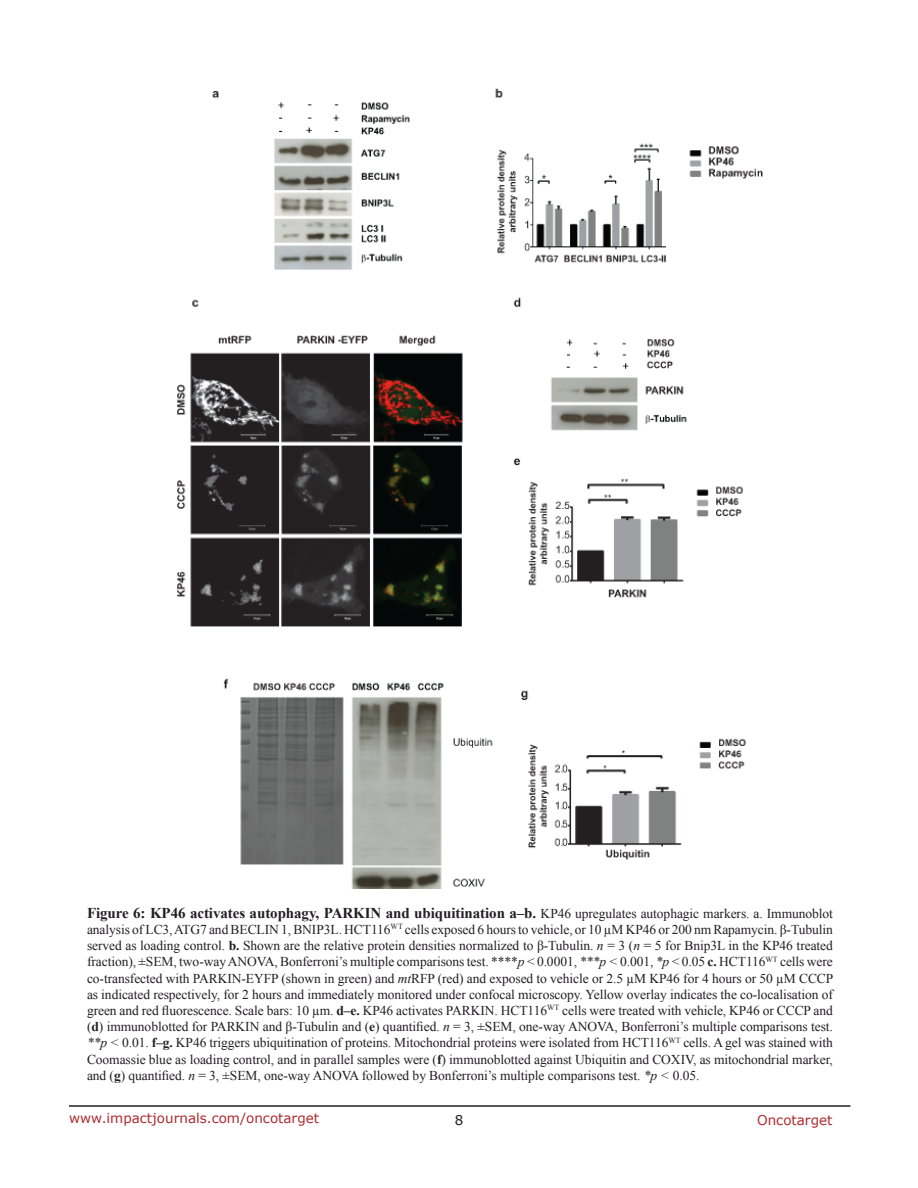
<style>
.page{position:relative;width:918px;height:1188px;background:#fff}
.page>*{position:absolute;margin:0;border:0;box-sizing:border-box;transform-origin:0 0}
.FigureText{font:700 15px "Times New Roman";letter-spacing:-.005em;color:#221f22}
.FigureText-2{font:13.5px/16.2px "Times New Roman";letter-spacing:-.005em;color:#221f22;text-align:justify}
.t1{font:13.5px "Verdana";color:#ac2b31}
.t2{font:13.5px "Verdana";color:#221f22}
.s1{font-weight:400;font-size:13.5px}
.s2{font-weight:700}
.s3{font-style:italic}
</style>
<div class="page">
<hr style="left:69px;top:1105px;width:781px;height:2px;background:#231f20">
<img style="left:177px;top:88px;width:585px;height:800px">
<p class="FigureText" style="left:87px;top:902px;width:747px">Figure 6: KP46 activates autophagy, PARKIN and ubiquitination a–b. <span class="s1">KP46 upregulates autophagic markers. a. Immunoblot</span></p>
<p class="FigureText-2" style="left:87px;top:921px;width:748px">analysis of LC3, ATG7 and BECLIN 1, BNIP3L. HCT116<sup>WT</sup> cells exposed 6 hours to vehicle, or 10 µM KP46 or 200 nm Rapamycin. β-Tubulin served as loading control. <span class="s2">b.</span> Shown are the relative protein densities normalized to β-Tubulin. <span class="s3">n</span> = 3 (<span class="s3">n</span> = 5 for Bnip3L in the KP46 treated fraction), ±SEM, two-way ANOVA, Bonferroni’s multiple comparisons test. ****<span class="s3">p</span> &lt; 0.0001, <span class="s3">***p &lt;</span> 0.001, <span class="s3">*p</span> &lt; 0.05 <span class="s2">c.</span> HCT116<sup>WT</sup> cells were co-transfected with PARKIN-EYFP (shown in green) and <span class="s3">mt</span>RFP (red) and exposed to vehicle or 2.5 µM KP46 for 4 hours or 50 µM CCCP as indicated respectively, for 2 hours and immediately monitored under confocal microscopy. Yellow overlay indicates the co-localisation of green and red fluorescence. Scale bars: 10 µm. <span class="s2">d–e.</span> KP46 activates PARKIN. HCT116<sup>WT</sup> cells were treated with vehicle, KP46 or CCCP and (<span class="s2">d</span>) immunoblotted for PARKIN and β-Tubulin and (<span class="s2">e</span>) quantified. <span class="s3">n</span> = 3, ±SEM, one-way ANOVA, Bonferroni’s multiple comparisons test. <span class="s3">**p &lt;</span> 0.01. <span class="s2">f–g.</span> KP46 triggers ubiquitination of proteins. Mitochondrial proteins were isolated from HCT116<sup>WT</sup> cells. A gel was stained with Coomassie blue as loading control, and in parallel samples were (<span class="s2">f</span>) immunoblotted against Ubiquitin and COXIV, as mitochondrial marker, and (<span class="s2">g</span>) quantified. <span class="s3">n</span> = 3, ±SEM, one-way ANOVA followed by Bonferroni’s multiple comparisons test. <span class="s3">*p &lt;</span> 0.05.</p>
<p class="t1" style="left:69px;top:1110px;width:252px">www.impactjournals.com/oncotarget</p>
<p class="t2" style="left:455px;top:1111px;width:10px">8</p>
<p class="t1" style="left:757px;top:1111px;width:77px">Oncotarget</p>
</div>
